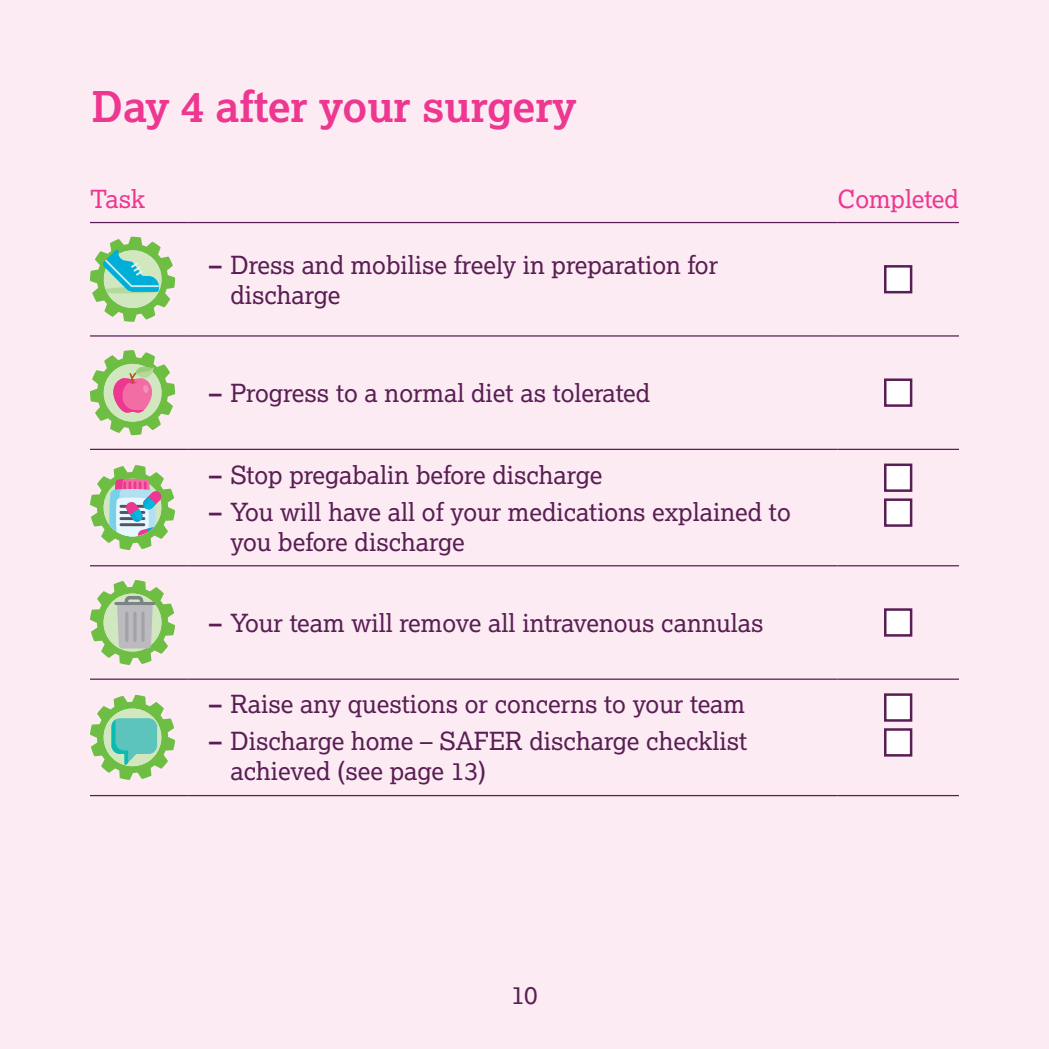
<style>
.page{position:relative;width:1049px;height:1049px;background:#fcebf2}
.page>*{position:absolute;margin:0;border:0;box-sizing:border-box;transform-origin:0 0}
.t1{font:700 42.5px "Lexia";color:#ed3790}
.t2{font:25px/30px "Lexia";color:#591e54}
.Table_body{font:25px "Lexia";color:#ed3790}
.s1{font-weight:700}
</style>
<div class="page">
<hr style="left:90px;top:222px;width:98px;height:1px;background:#591e54">
<hr style="left:188px;top:222px;width:649px;height:1px;background:#591e54">
<hr style="left:837px;top:222px;width:122px;height:1px;background:#591e54">
<hr style="left:90px;top:335px;width:98px;height:2px;background:#591e54">
<hr style="left:188px;top:335px;width:649px;height:2px;background:#591e54">
<hr style="left:837px;top:335px;width:122px;height:2px;background:#591e54">
<hr style="left:90px;top:449px;width:98px;height:1px;background:#591e54">
<hr style="left:188px;top:449px;width:649px;height:1px;background:#591e54">
<hr style="left:837px;top:449px;width:122px;height:1px;background:#591e54">
<hr style="left:90px;top:565px;width:98px;height:1px;background:#591e54">
<hr style="left:188px;top:565px;width:649px;height:1px;background:#591e54">
<hr style="left:837px;top:565px;width:122px;height:1px;background:#591e54">
<hr style="left:90px;top:678px;width:98px;height:2px;background:#591e54">
<hr style="left:188px;top:678px;width:649px;height:2px;background:#591e54">
<hr style="left:837px;top:678px;width:122px;height:2px;background:#591e54">
<hr style="left:90px;top:795px;width:98px;height:1px;background:#591e54">
<hr style="left:188px;top:795px;width:649px;height:1px;background:#591e54">
<hr style="left:837px;top:795px;width:122px;height:1px;background:#591e54">
<svg style="left:90px;top:237px;width:85px;height:85px"></svg>
<div style="left:884px;top:265px;width:28px;height:28px;background:#fff;border:2px solid #591e54"></div>
<svg style="left:90px;top:350px;width:85px;height:85px"></svg>
<div style="left:884px;top:378px;width:28px;height:29px;background:#fff;border:2px solid #591e54"></div>
<svg style="left:90px;top:465px;width:85px;height:85px"></svg>
<div style="left:884px;top:463px;width:28px;height:29px;background:#fff;border:2px solid #591e54"></div>
<div style="left:884px;top:498px;width:28px;height:29px;background:#fff;border:2px solid #591e54"></div>
<svg style="left:90px;top:580px;width:85px;height:85px"></svg>
<div style="left:884px;top:608px;width:28px;height:29px;background:#fff;border:2px solid #591e54"></div>
<svg style="left:90px;top:695px;width:85px;height:85px"></svg>
<div style="left:884px;top:693px;width:28px;height:29px;background:#fff;border:2px solid #591e54"></div>
<div style="left:884px;top:728px;width:28px;height:28px;background:#fff;border:2px solid #591e54"></div>
<p class="t1" style="left:92px;top:80px;width:486px">Day 4 after your surgery</p>
<p class="Table_body" style="left:90px;top:184px;width:57px">Task</p>
<p class="Table_body" style="left:837px;top:184px;width:123px">Completed</p>
<p class="t2" style="left:230px;top:249px;width:489px;text-indent:-21px"><span class="s1">–</span> Dress and mobilise freely in preparation for discharge</p>
<p class="t2" style="left:209px;top:377px;width:443px"><span class="s1">–</span> Progress to a normal diet as tolerated</p>
<p class="t2" style="left:209px;top:459px;width:395px"><span class="s1">–</span> Stop pregabalin before discharge</p>
<p class="t2" style="left:230px;top:496px;width:562px;text-indent:-21px"><span class="s1">–</span> You will have all of your medications explained to you before discharge</p>
<p class="t2" style="left:209px;top:607px;width:556px"><span class="s1">–</span> Your team will remove all intravenous cannulas</p>
<p class="t2" style="left:209px;top:689px;width:537px"><span class="s1">–</span> Raise any questions or concerns to your team</p>
<p class="t2" style="left:230px;top:726px;width:518px;text-indent:-21px"><span class="s1">–</span> Discharge home – SAFER discharge checklist achieved (see page 13)</p>
<p class="t2" style="left:511px;top:979px;width:28px">10</p>
</div>
